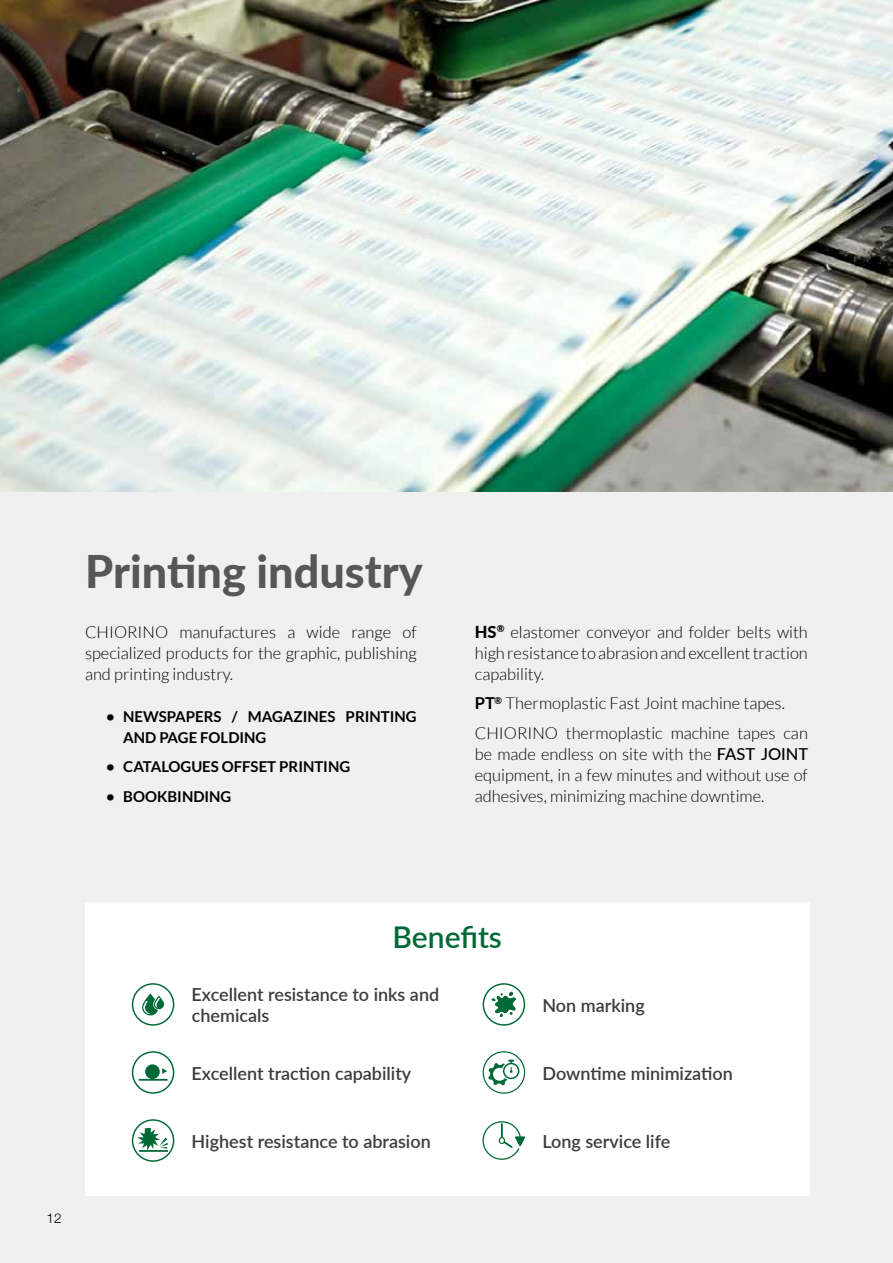
<style>
.page{position:relative;width:893px;height:1263px;background:#fff}
.page>*{position:absolute;margin:0;border:0;box-sizing:border-box;transform-origin:0 0}
.t1{font:800 45px "Lato";color:#575756}
.t2{font:600 30px "Lato";color:#006935}
.t3{font:600 18px/21.6px "Lato";color:#3c3c3b}
.t4{font:300 16.5px/21px "Lato";color:#000;text-align:justify}
.t5{font:700 15px/21px "Lato";color:#000}
.t6{font:300 13.5px "Helvetica Neue";color:#000}
.s1{font-weight:800}
.s2{font-weight:700}
.s3{font-weight:500}
</style>
<div class="page">
<div style="left:0;top:490px;width:893px;height:773px;background:#f0f0f0"></div>
<img style="left:0;top:0;width:893px;height:491px">
<div style="left:85px;top:903px;width:725px;height:293px;background:#fff"></div>
<div style="left:132px;top:983px;width:42px;height:43px;border:1px solid #006938;border-radius:50%"></div>
<svg style="left:142px;top:993px;width:23px;height:23px"></svg>
<div style="left:483px;top:983px;width:42px;height:43px;border:1px solid #006938;border-radius:50%"></div>
<svg style="left:492px;top:992px;width:24px;height:25px"></svg>
<div style="left:132px;top:1051px;width:42px;height:43px;border:1px solid #006938;border-radius:50%"></div>
<hr style="left:139px;top:1079px;width:29px;height:2px;background:#006935">
<div style="left:145px;top:1064px;width:15px;height:15px;background:#006935;border-radius:50%"></div>
<svg style="left:162px;top:1068px;width:5px;height:6px"></svg>
<svg style="left:488px;top:1060px;width:32px;height:25px"></svg>
<div style="left:483px;top:1051px;width:42px;height:43px;border:1px solid #006938;border-radius:50%"></div>
<div style="left:132px;top:1119px;width:42px;height:43px;border:1px solid #006938;border-radius:50%"></div>
<svg style="left:137px;top:1128px;width:31px;height:22px"></svg>
<hr style="left:139px;top:1150px;width:29px;height:2px;background:#006935">
<svg style="left:483px;top:1120px;width:42px;height:40px"></svg>
<div style="left:499px;top:1137px;width:6px;height:7px;border:1px solid #006938;border-radius:50%"></div>
<h1 class="t1" style="left:85px;top:538px;width:339px">Printing industry</h1>
<p class="t4" style="left:85px;top:621px;width:333px">CHIORINO manufactures a wide range of specialized products for the graphic, publishing and printing industry.</p>
<p class="t5" style="left:123px;top:705px;width:295px;text-indent:-17px">• NEWSPAPERS / MAGAZINES PRINTING<br>AND PAGE FOLDING</p>
<p class="t5" style="left:106px;top:756px;width:245px">• CATALOGUES OFFSET PRINTING</p>
<p class="t5" style="left:106px;top:785px;width:127px">• BOOKBINDING</p>
<p class="t4" style="left:475px;top:621px;width:335px"><span class="s1">HS</span><sup>®</sup> elastomer conveyor and folder belts with high resistance to abrasion and excellent traction capability.</p>
<p class="t4" style="left:475px;top:688px;width:335px;line-height:29.5px"><span class="s2">PT</span><sup>®</sup> Thermoplastic Fast Joint machine tapes.<br>CHIORINO thermoplastic machine tapes can</p>
<p class="t4" style="left:475px;top:743px;width:335px">be made endless on site with the <span class="s3">FAST JOINT </span>equipment, in a few minutes and without use of adhesives, minimizing machine downtime.</p>
<p class="t6" style="left:47px;top:1207px;width:17px">12</p>
<h2 class="t2" style="left:393px;top:916px;width:111px">Benefits</h2>
<p class="t3" style="left:192px;top:983px;width:249px">Excellent resistance to inks and chemicals</p>
<p class="t3" style="left:542px;top:993px;width:104px">Non marking</p>
<p class="t3" style="left:192px;top:1061px;width:221px">Excellent traction capability</p>
<p class="t3" style="left:542px;top:1061px;width:192px">Downtime minimization</p>
<p class="t3" style="left:192px;top:1130px;width:241px">Highest resistance to abrasion</p>
<p class="t3" style="left:542px;top:1130px;width:129px">Long service life</p>
</div>
